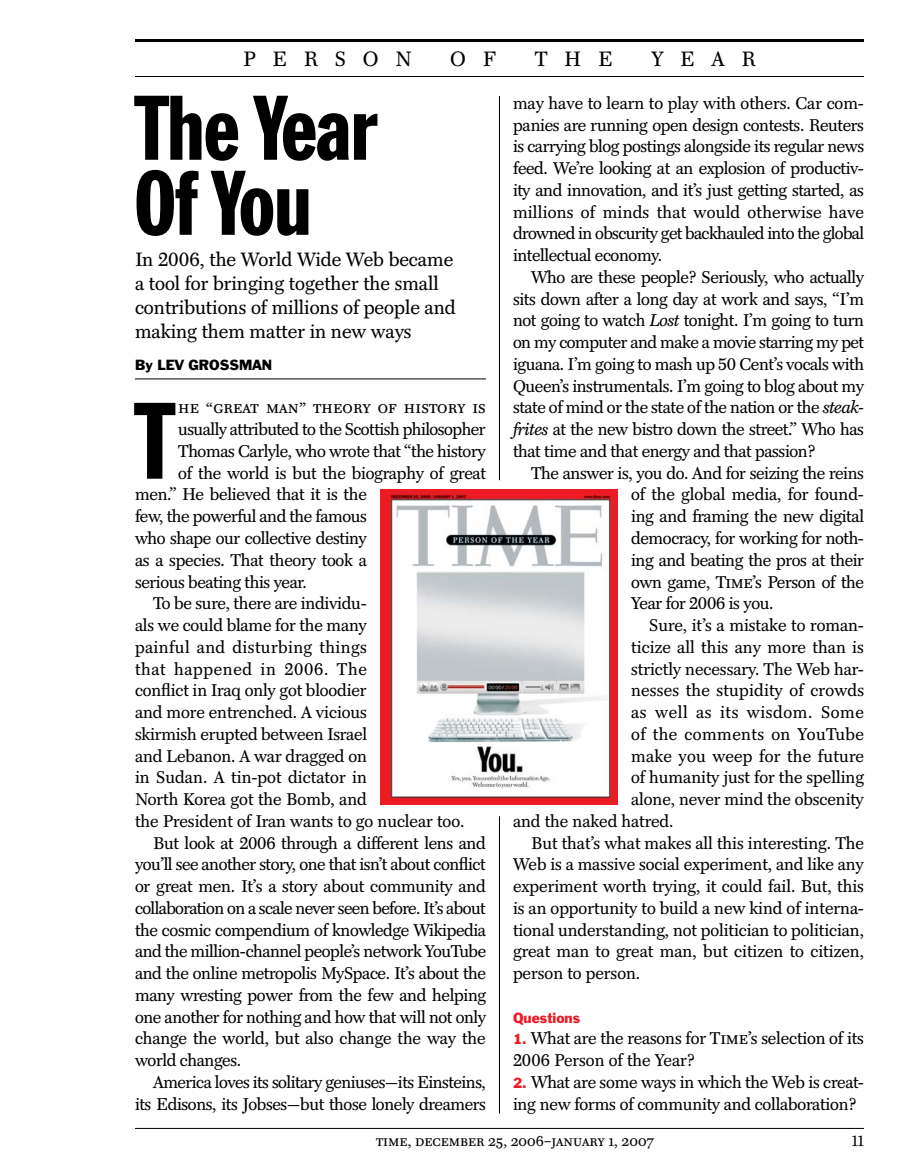
<style>
.page{position:relative;width:918px;height:1175px;background:#fff}
.page>*{position:absolute;margin:0;border:0;box-sizing:border-box;transform-origin:0 0}
.t1{font:700 condensed 106.65px "Benton";color:#000}
.t2{font:700 condensed 90px/75px "Benton";color:#000}
.t3{font:21px "Caledonia";color:#000}
.t4{font:19.5px/24px "Caledonia";color:#000}
.t5{font:17.25px/21.8px "Caledonia";letter-spacing:-.01em;color:#000;text-align:justify}
.t6{font:17.25px "Caledonia";letter-spacing:.015em;color:#000}
.t7{font:17.25px "Caledonia";letter-spacing:.025em;color:#000}
.t8{font:17.25px "Caledonia";letter-spacing:-.03em;color:#000}
.t9{font:17.25px "Caledonia";letter-spacing:.035em;color:#000}
.t10{font:17.25px "Caledonia Small Caps";letter-spacing:.01em;color:#000}
.t11{font:15px "Caledonia Small Caps";color:#000}
.t12{font:15px "Caledonia";color:#000}
.t13{font:13.5px "Franklin Gothic BT";color:#000}
.t14{font:13.5px "Franklin Gothic BT";color:#ed1c24}
.s1{font-style:italic}
.s2{font-family:"Caledonia Small Caps"}
.s3{font-family:"Franklin Gothic BT";font-size:13.5px;color:#ed1c24}
</style>
<div class="page">
<hr style="left:135px;top:378px;width:351px;height:1px;background:#000">
<hr style="left:499px;top:816px;width:1px;height:297px;background:#000">
<hr style="left:499px;top:96px;width:1px;height:384px;background:#000">
<hr style="left:135px;top:39px;width:729px;height:3px;background:#000">
<hr style="left:135px;top:76px;width:729px;height:1px;background:#000">
<hr style="left:135px;top:1128px;width:729px;height:1px;background:#000">
<img style="left:382px;top:490px;width:236px;height:315px">
<p class="t3" style="left:243px;top:47px;width:29px">person</p>
<p class="t3" style="left:450px;top:47px;width:24px">of</p>
<p class="t3" style="left:535px;top:47px;width:27px">the</p>
<p class="t3" style="left:651px;top:47px;width:28px">year</p>
<h2 class="t2" style="left:135px;top:93px;width:244px">The Year<br>Of You</h2>
<p class="t4" style="left:135px;top:247px;width:322px">In 2006, the World Wide Web became a tool for bringing together the small contributions of millions of people and making them matter in new ways</p>
<p class="t13" style="left:135px;top:357px;width:128px">By LEV GROSSMAN</p>
<h1 class="t1" style="left:135px;top:384px;width:43px">T</h1>
<p class="t10" style="left:178px;top:398px;width:309px">he “great man” theory of history is</p>
<p class="t5" style="left:178px;top:419px;width:309px">usually attributed to the Scottish philosopher</p>
<p class="t5" style="left:178px;top:440px;width:309px">Thomas Carlyle, who wrote that “the history</p>
<p class="t5" style="left:178px;top:462px;width:309px">of the world is but the biography of great</p>
<p class="t5" style="left:135px;top:484px;width:233px">men.” He believed that it is the</p>
<p class="t5" style="left:135px;top:506px;width:233px">few, the powerful and the famous</p>
<p class="t5" style="left:135px;top:527px;width:233px">who shape our collective destiny</p>
<p class="t5" style="left:135px;top:549px;width:233px">as a species. That theory took a</p>
<p class="t5" style="left:135px;top:571px;width:173px">serious beating this year.</p>
<p class="t5" style="left:153px;top:593px;width:215px">To be sure, there are individu-</p>
<p class="t5" style="left:135px;top:614px;width:233px">als we could blame for the many</p>
<p class="t7" style="left:135px;top:637px;width:233px">painful and disturbing things</p>
<p class="t9" style="left:135px;top:659px;width:233px">that happened in 2006. The</p>
<p class="t5" style="left:135px;top:680px;width:233px">conflict in Iraq only got bloodier</p>
<p class="t5" style="left:135px;top:701px;width:234px">and more entrenched. A vicious</p>
<p class="t5" style="left:135px;top:723px;width:234px">skirmish erupted between Israel</p>
<p class="t5" style="left:135px;top:745px;width:233px">and Lebanon. A war dragged on</p>
<p class="t5" style="left:135px;top:767px;width:234px">in Sudan. A tin-pot dictator in</p>
<p class="t5" style="left:135px;top:788px;width:233px">North Korea got the Bomb, and</p>
<p class="t5" style="left:135px;top:810px;width:331px">the President of Iran wants to go nuclear too.</p>
<p class="t5" style="left:153px;top:832px;width:334px">But look at 2006 through a different lens and</p>
<p class="t5" style="left:135px;top:854px;width:352px">you’ll see another story, one that isn’t about conflict</p>
<p class="t5" style="left:135px;top:875px;width:352px">or great men. It’s a story about community and</p>
<p class="t8" style="left:135px;top:898px;width:352px">collaboration on a scale never seen before. It’s about</p>
<p class="t5" style="left:135px;top:919px;width:353px">the cosmic compendium of knowledge Wikipedia</p>
<p class="t5" style="left:135px;top:941px;width:353px">and the million-channel people’s network YouTube</p>
<p class="t5" style="left:135px;top:962px;width:352px">and the online metropolis MySpace. It’s about the</p>
<p class="t5" style="left:135px;top:984px;width:353px">many wresting power from the few and helping</p>
<p class="t5" style="left:135px;top:1006px;width:353px">one another for nothing and how that will not only</p>
<p class="t5" style="left:135px;top:1028px;width:352px">change the world, but also change the way the</p>
<p class="t5" style="left:135px;top:1049px;width:108px">world changes.</p>
<p class="t5" style="left:153px;top:1071px;width:334px">America loves its solitary geniuses—its Einsteins,</p>
<p class="t5" style="left:135px;top:1093px;width:353px">its Edisons, its Jobses—but those lonely dreamers</p>
<p class="t5" style="left:513px;top:92px;width:353px">may have to learn to play with others. Car com&shy;panies are running open design contests. Reuters is carrying blog postings alongside its regular news feed. We’re looking at an explosion of productiv&shy;ity and innovation, and it’s just getting started, as millions of minds that would otherwise have drowned in obscurity get backhauled into the global intellectual economy.</p>
<p class="t5" style="left:513px;top:266px;width:353px;text-indent:18px">Who are these people? Seriously, who actually sits down after a long day at work and says, “I’m not going to watch <span class="s1">Lost</span> tonight. I’m going to turn on my computer and make a movie starring my pet iguana. I’m going to mash up 50 Cent’s vocals with Queen’s instrumentals. I’m going to blog about my state of mind or the state of the nation or the <span class="s1">steak&shy;frites</span> at the new bistro down the street.” Who has that time and that energy and that passion?</p>
<p class="t5" style="left:631px;top:462px;width:234px;text-indent:-100px">The answer is, you do. And for seizing the reins of the global media, for found&shy;ing and framing the new digital democracy, for working for noth&shy;ing and beating the pros at their own game, <span class="s2">Time</span>’s Person of the Year for 2006 is you.</p>
<p class="t5" style="left:649px;top:614px;width:216px">Sure, it’s a mistake to roman-</p>
<p class="t5" style="left:631px;top:636px;width:234px">ticize all this any more than is</p>
<p class="t5" style="left:631px;top:658px;width:234px">strictly necessary. The Web har-</p>
<p class="t6" style="left:631px;top:681px;width:234px">nesses the stupidity of crowds</p>
<p class="t9" style="left:631px;top:703px;width:234px">as well as its wisdom. Some</p>
<p class="t7" style="left:631px;top:724px;width:234px">of the comments on YouTube</p>
<p class="t6" style="left:631px;top:746px;width:234px">make you weep for the future</p>
<p class="t5" style="left:631px;top:767px;width:234px">of humanity just for the spelling</p>
<p class="t5" style="left:631px;top:788px;width:234px">alone, never mind the obscenity</p>
<p class="t5" style="left:513px;top:810px;width:162px">and the naked hatred.</p>
<p class="t5" style="left:531px;top:832px;width:334px">But that’s what makes all this interesting. The</p>
<p class="t5" style="left:513px;top:854px;width:352px">Web is a massive social experiment, and like any</p>
<p class="t5" style="left:513px;top:875px;width:353px">experiment worth trying, it could fail. But, this</p>
<p class="t5" style="left:513px;top:897px;width:353px">is an opportunity to build a new kind of interna-</p>
<p class="t5" style="left:513px;top:919px;width:353px">tional understanding, not politician to politician,</p>
<p class="t5" style="left:513px;top:941px;width:353px">great man to great man, but citizen to citizen,</p>
<p class="t5" style="left:513px;top:962px;width:129px">person to person.</p>
<p class="t14" style="left:513px;top:1009px;width:69px">Questions</p>
<p class="t5" style="left:513px;top:1028px;width:352px"><span class="s3">1.</span> What are the reasons for T<span class="s2">ime</span>’s selection of its<br>2006 Person of the Year?</p>
<p class="t5" style="left:513px;top:1071px;width:353px"><span class="s3">2.</span> What are some ways in which the Web is creat&shy;ing new forms of community and collaboration?</p>
<p class="t11" style="left:376px;top:1132px;width:279px">time, december 25, 2006–january 1, 2007</p>
<p class="t12" style="left:852px;top:1132px;width:14px">11</p>
</div>
